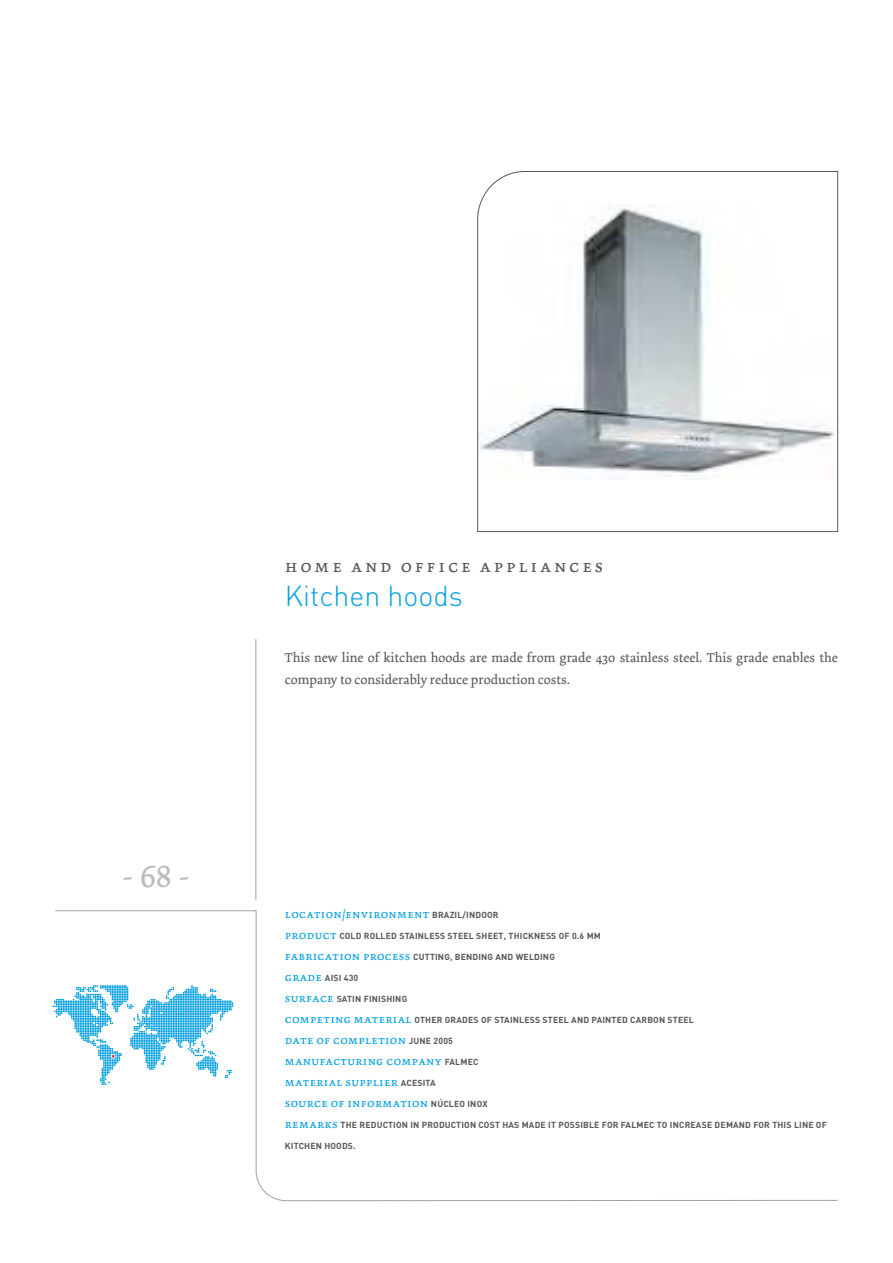
<style>
.page{position:relative;width:893px;height:1263px;background:#fff}
.page>*{position:absolute;margin:0;border:0;box-sizing:border-box;transform-origin:0 0}
.t1{font:33px "Dolly";color:#bcbbba}
.t2{font:300 28.5px "DIN";color:#009ee0}
.t3{font:18px "Dolly Small Caps";letter-spacing:.15em;color:#555958}
.t4{font:13.5px/22.5px "Dolly";color:#555958}
.t5{font:12px/21px "Dolly Small Caps";letter-spacing:.02em;color:#009ee0}
.t6{font:700 8.7px "DIN";letter-spacing:.02em;color:#555958}
.s1{font-family:"DIN";font-weight:700;font-size:8.7px;color:#555958}
.s2{font-family:"Dolly Small Caps";font-weight:400;font-size:12px;color:#009ee0}
</style>
<div class="page">
<svg style="left:55px;top:910px;width:783px;height:291px"></svg>
<hr style="left:256px;top:639px;width:1px;height:261px;background:#a2a1a0">
<svg style="left:477px;top:171px;width:361px;height:361px"></svg>
<svg style="left:53px;top:985px;width:180px;height:100px"></svg>
<h1 class="t1" style="left:122px;top:856px;width:69px">- 68 -</h1>
<h3 class="t3" style="left:285px;top:555px;width:320px">home and office appliances</h3>
<h2 class="t2" style="left:285px;top:576px;width:180px">Kitchen hoods</h2>
<h3 class="t4" style="left:285px;top:646px;width:554px">This new line of kitchen hoods are made from grade 43 0 stainless steel. This grade enables the company to considerably reduce production costs.</h3>
<h3 class="t5" style="left:285px;top:903px;width:215px">location/environment <span class="s1">BRAZIL/I NDOOR</span></h3>
<p class="t6" style="left:285px;top:929px;width:310px"><span class="s2">product</span> COLD ROLLED STAINLESS STEEL SHEET, THICKNESS OF 0.6 MM</p>
<p class="t6" style="left:285px;top:950px;width:271px"><span class="s2">fabrication process</span> CUTTING, BENDING AND WELDING</p>
<p class="t6" style="left:285px;top:971px;width:75px"><span class="s2">grade</span> AISI 430</p>
<p class="t6" style="left:285px;top:992px;width:124px"><span class="s2">surface</span> SATIN FINISHING</p>
<p class="t6" style="left:285px;top:1013px;width:410px"><span class="s2">competing material</span> OTHER GRAD ES OF STAINLESS STEEL AND PAINTED CARBON STEEL</p>
<h3 class="t5" style="left:285px;top:1029px;width:189px">date of completion <span class="s1">JUNE 2005 </span>manufacturing company <span class="s1">FALMEC </span>material supplier <span class="s1">ACESIT</span></h3>
<p class="t6" style="left:430px;top:1076px;width:7px">A</p>
<h3 class="t5" style="left:285px;top:1092px;width:204px">source of information <span class="s1">N ÚCLEO I NOX</span></h3>
<p class="t6" style="left:285px;top:1118px;width:244px"><span class="s2">remarks</span> THE REDUCTION IN PRODUCTION COST HAS MAD</p>
<p class="t6" style="left:541px;top:1118px;width:287px">E IT POSSIBLE FOR FALM EC TO INCREASE DEMAND FOR THIS LINE OF</p>
<p class="t6" style="left:285px;top:1139px;width:72px">KITCHEN HOODS.</p>
</div>
